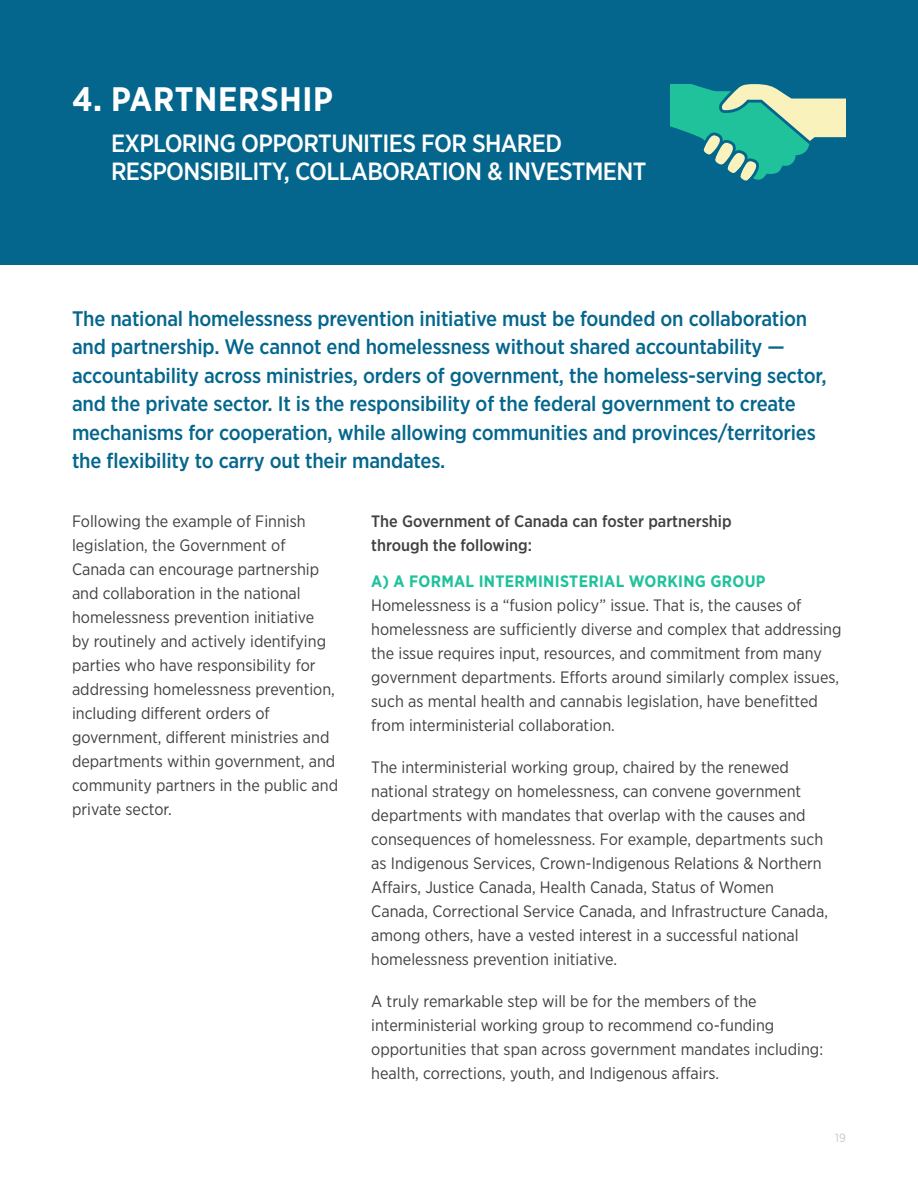
<style>
.page{position:relative;width:918px;height:1188px;background:#fff}
.page>*{position:absolute;margin:0;border:0;box-sizing:border-box;transform-origin:0 0}
.t1{font:700 33.9px "Gotham Narrow";letter-spacing:.02em;color:#fff}
.t2{font:500 24.9px/28.5px "Gotham Narrow";letter-spacing:-.025em;color:#fff}
.t3{font:500 21px/28.5px "Gotham Narrow";letter-spacing:-.01em;color:#05668d}
.t4{font:16.5px/24px "Gotham Narrow";color:#414042}
.t5{font:500 16.5px/24px "Gotham Narrow";color:#414042}
.t6{font:700 16.5px "Gotham Narrow";letter-spacing:.02em;color:#1fc29b}
.t7{font:12px "Gotham Narrow";color:#c7c8ca}
</style>
<div class="page">
<div style="left:0;top:0;width:918px;height:264px;background:#05668d"></div>
<svg style="left:670px;top:84px;width:176px;height:96px"></svg>
<h1 class="t1" style="left:72px;top:77px;width:262px">4. PARTNERSHIP</h1>
<h2 class="t2" style="left:111px;top:128px;width:537px">EXPLORING OPPORTUNITIES FOR SHARED<br>RESPONSIBILITY, COLLABORATION &amp; INVESTMENT</h2>
<p class="t3" style="left:72px;top:304px;width:756px">The national homelessness prevention initiative must be founded on collaboration and partnership. We cannot end homelessness without shared accountability — accountability across ministries, orders of government, the homeless-serving sector, and the private sector. It is the responsibility of the federal government to create mechanisms for cooperation, while allowing communities and provinces/territories the flexibility to carry out their mandates.</p>
<p class="t4" style="left:72px;top:508px;width:268px">Following the example of Finnish legislation, the Government of Canada can encourage partnership and collaboration in the national homelessness prevention initiative<br>by routinely and actively identifying parties who have responsibility for addressing homelessness prevention, including different orders of government, different ministries and departments within government, and community partners in the public and private sector.</p>
<p class="t5" style="left:371px;top:509px;width:362px">The Government of Canada can foster partnership through the following:</p>
<p class="t6" style="left:371px;top:570px;width:396px">A) A FORMAL INTERMINISTERIAL WORKING GROUP</p>
<p class="t4" style="left:371px;top:593px;width:472px">Homelessness is a “fusion policy” issue. That is, the causes of homelessness are sufficiently diverse and complex that addressing the issue requires input, resources, and commitment from many government departments. Efforts around similarly complex issues, such as mental health and cannabis legislation, have benefitted from interministerial collaboration.</p>
<p class="t4" style="left:371px;top:755px;width:458px">The interministerial working group, chaired by the renewed national strategy on homelessness, can convene government departments with mandates that overlap with the causes and consequences of homelessness. For example, departments such as Indigenous Services, Crown-Indigenous Relations &amp; Northern Affairs, Justice Canada, Health Canada, Status of Women Canada, Correctional Service Canada, and Infrastructure Canada, among others, have a vested interest in a successful national homelessness prevention initiative.</p>
<p class="t4" style="left:371px;top:989px;width:453px">A truly remarkable step will be for the members of the interministerial working group to recommend co-funding opportunities that span across government mandates including: health, corrections, youth, and Indigenous affairs.</p>
<p class="t7" style="left:835px;top:1131px;width:12px">19</p>
</div>
